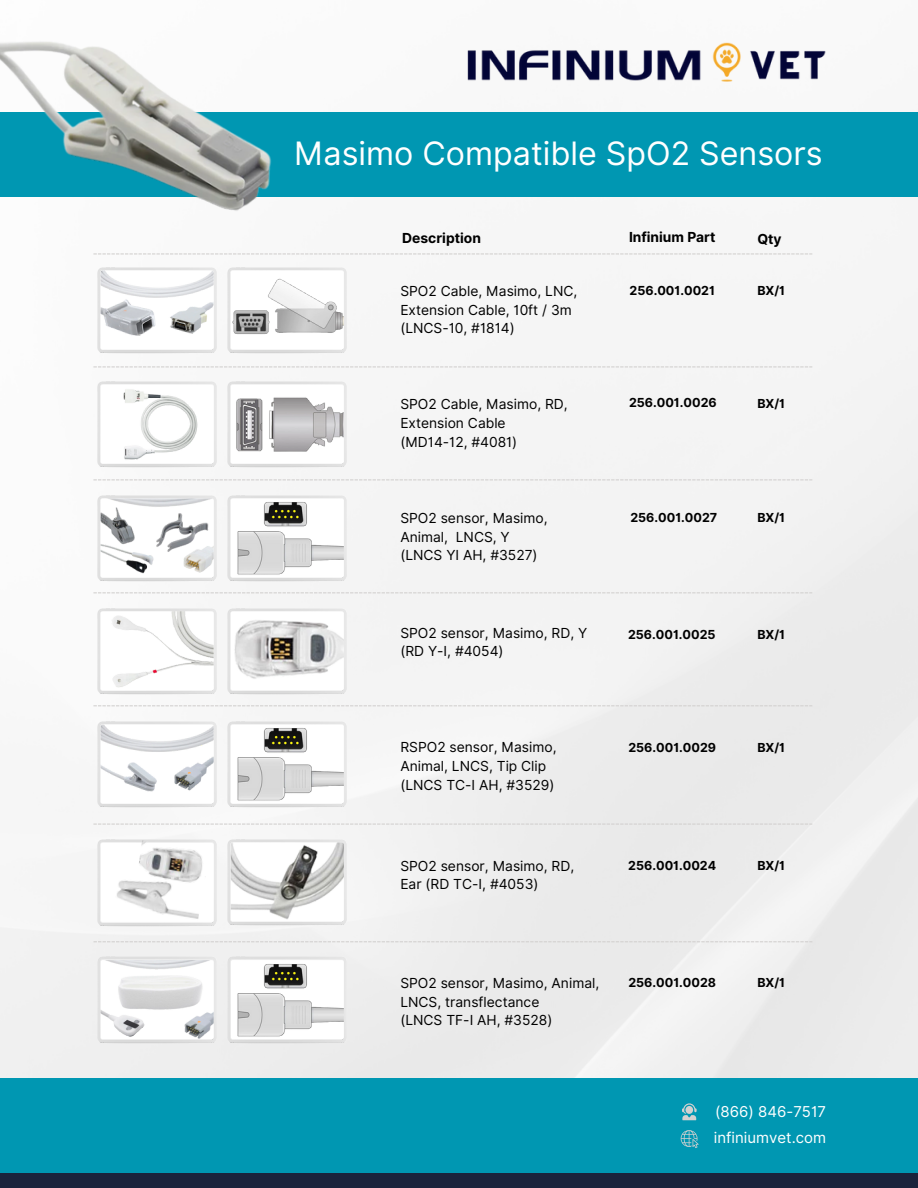
<style>
.page{position:relative;width:918px;height:1188px;background:#fff}
.page>*{position:absolute;margin:0;border:0;box-sizing:border-box;transform-origin:0 0}
.t1{font:32.25px "Inter";color:#fff}
.t2{font:15px "Inter";color:#fff}
.t3{font:13.8px/18.8px "Inter";color:#000}
.t4{font:700 13.8px "Inter";color:#000}
.t5{font:700 12.45px "Inter";color:#000}
</style>
<div class="page">
<img style="left:0;top:42px;width:918px;height:1036px">
<svg style="left:93px;top:253px;width:719px;height:2px"></svg>
<svg style="left:93px;top:366px;width:719px;height:1px"></svg>
<svg style="left:93px;top:479px;width:719px;height:1px"></svg>
<svg style="left:93px;top:592px;width:719px;height:1px"></svg>
<svg style="left:93px;top:705px;width:719px;height:1px"></svg>
<svg style="left:93px;top:824px;width:719px;height:1px"></svg>
<svg style="left:94px;top:941px;width:718px;height:1px"></svg>
<div style="left:0;top:112px;width:918px;height:84px;background:#0097b2"></div>
<img style="left:459px;top:43px;width:388px;height:48px">
<div style="left:0;top:1167px;width:918px;height:21px;background:#1a243c"></div>
<div style="left:0;top:1078px;width:918px;height:95px;background:#0097b2"></div>
<svg style="left:681px;top:1130px;width:18px;height:18px"></svg>
<svg style="left:682px;top:1103px;width:15px;height:17px"></svg>
<img style="left:97px;top:267px;width:120px;height:87px">
<img style="left:228px;top:267px;width:119px;height:87px">
<img style="left:97px;top:382px;width:120px;height:86px">
<img style="left:228px;top:382px;width:119px;height:86px">
<img style="left:97px;top:495px;width:120px;height:87px">
<img style="left:228px;top:495px;width:119px;height:87px">
<img style="left:0;top:41px;width:411px;height:178px">
<img style="left:97px;top:608px;width:120px;height:86px">
<img style="left:228px;top:608px;width:119px;height:86px">
<img style="left:97px;top:722px;width:120px;height:86px">
<img style="left:97px;top:957px;width:120px;height:86px">
<img style="left:97px;top:840px;width:120px;height:86px">
<img style="left:228px;top:722px;width:119px;height:86px">
<img style="left:228px;top:957px;width:119px;height:86px">
<img style="left:228px;top:839px;width:119px;height:87px">
<img style="left:135px;top:841px;width:82px;height:62px">
<img style="left:107px;top:861px;width:98px;height:68px">
<p class="t1" style="left:294px;top:134px;width:530px">Masimo Compatible SpO2 Sensors</p>
<p class="t4" style="left:402px;top:230px;width:80px">Description</p>
<p class="t4" style="left:629px;top:229px;width:88px">Infinium Part</p>
<p class="t4" style="left:757px;top:231px;width:26px">Qty</p>
<p class="t3" style="left:400px;top:282px;width:178px">SPO2 Cable, Masimo, LNC,</p>
<p class="t3" style="left:400px;top:300px;width:173px">Extension Cable, 10ft / 3m</p>
<p class="t3" style="left:400px;top:319px;width:116px">(LNCS-10, #1814)</p>
<p class="t5" style="left:757px;top:283px;width:29px">BX/1</p>
<p class="t5" style="left:630px;top:283px;width:87px">256.001.0021</p>
<p class="t3" style="left:400px;top:394px;width:169px">SPO2 Cable, Masimo, RD,</p>
<p class="t5" style="left:629px;top:395px;width:89px">256.001.0026</p>
<p class="t3" style="left:400px;top:413px;width:107px">Extension Cable</p>
<p class="t3" style="left:400px;top:433px;width:118px">(MD14-12, #4081)</p>
<p class="t5" style="left:757px;top:396px;width:29px">BX/1</p>
<p class="t3" style="left:400px;top:509px;width:149px">SPO2 sensor, Masimo,</p>
<p class="t3" style="left:400px;top:527px;width:111px">Animal, LNCS, Y</p>
<p class="t3" style="left:400px;top:546px;width:139px">(LNCS YI AH, #3527)</p>
<p class="t5" style="left:630px;top:510px;width:88px">256.001.0027</p>
<p class="t5" style="left:757px;top:510px;width:29px">BX/1</p>
<p class="t3" style="left:400px;top:623px;width:189px">SPO2 sensor, Masimo, RD, Y (RD Y-I, #4054)</p>
<p class="t5" style="left:628px;top:627px;width:89px">256.001.0025</p>
<p class="t5" style="left:757px;top:627px;width:29px">BX/1</p>
<p class="t3" style="left:400px;top:738px;width:158px">RSPO2 sensor, Masimo,</p>
<p class="t3" style="left:400px;top:757px;width:147px">Animal, LNCS, Tip Clip</p>
<p class="t3" style="left:400px;top:775px;width:156px">(LNCS TC-I AH, #3529)</p>
<p class="t5" style="left:628px;top:740px;width:89px">256.001.0029</p>
<p class="t5" style="left:757px;top:740px;width:29px">BX/1</p>
<p class="t3" style="left:400px;top:856px;width:175px">SPO2 sensor, Masimo, RD,</p>
<p class="t3" style="left:400px;top:875px;width:140px">Ear (RD TC-I, #4053)</p>
<p class="t5" style="left:628px;top:858px;width:89px">256.001.0024</p>
<p class="t5" style="left:757px;top:858px;width:29px">BX/1</p>
<p class="t3" style="left:400px;top:974px;width:200px">SPO2 sensor, Masimo, Animal,</p>
<p class="t3" style="left:400px;top:992px;width:141px">LNCS, transflectance</p>
<p class="t3" style="left:400px;top:1011px;width:154px">(LNCS TF-I AH, #3528)</p>
<p class="t5" style="left:628px;top:975px;width:89px">256.001.0028</p>
<p class="t5" style="left:757px;top:975px;width:29px">BX/1</p>
<p class="t2" style="left:715px;top:1103px;width:113px">(866) 846-7517</p>
<p class="t2" style="left:714px;top:1128px;width:114px">infiniumvet.com</p>
</div>
